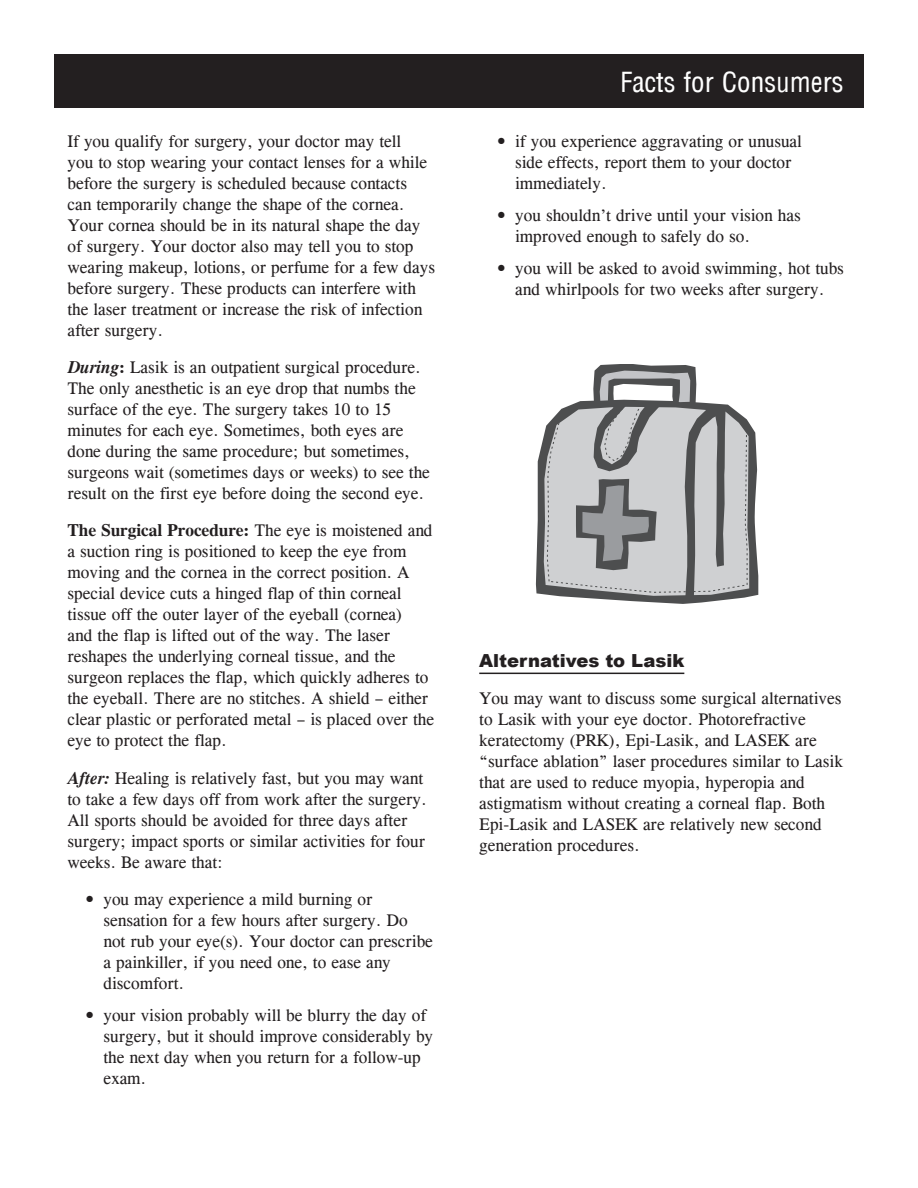
<style>
.page{position:relative;width:918px;height:1188px;background:#fff}
.page>*{position:absolute;margin:0;border:0;box-sizing:border-box;transform-origin:0 0}
.Page_Header{font:condensed 27px "Arena";color:#fff}
.Head_A{font:900 18px "Arial";color:#231f20}
.Body_Text{font:17.25px/21px "CG Times";color:#231f20}
.Bullet{font:17.25px/21px "CG Times";color:#231f20}
.s1{font-weight:700;font-style:italic}
.s2{font-weight:700}
</style>
<div class="page">
<div style="left:55px;top:55px;width:808px;height:52px;background:#231f20"></div>
<div style="left:54px;top:54px;width:810px;height:54px;border:2px solid #231f20"></div>
<hr style="left:479px;top:673px;width:205px;height:1px;background:#231f20">
<svg style="left:536px;top:423px;width:222px;height:181px;fill:#4d4e4f"></svg>
<svg style="left:544px;top:364px;width:205px;height:233px;background:#b3b4b5"></svg>
<p class="Body_Text" style="left:68px;top:131px;width:369px">If you qualify for surgery, your doctor may tell<br>you to stop wearing your contact lenses for a while before the surgery is scheduled because contacts can temporarily change the shape of the cornea.<br>Your cornea should be in its natural shape the day of surgery. Your doctor also may tell you to stop wearing makeup, lotions, or perfume for a few days before surgery. These products can interfere with the laser treatment or increase the risk of infection after surgery.</p>
<p class="Body_Text" style="left:68px;top:357px;width:364px"><span class="s1">During</span><span class="s2">:</span> Lasik is an outpatient surgical procedure.<br>The only anesthetic is an eye drop that numbs the surface of the eye. The surgery takes 10 to 15 minutes for each eye. Sometimes, both eyes are done during the same procedure; but sometimes, surgeons wait (sometimes days or weeks) to see the result on the first eye before doing the second eye.</p>
<p class="Body_Text" style="left:68px;top:520px;width:368px"><span class="s2">The Surgical Procedure:</span> The eye is moistened and a suction ring is positioned to keep the eye from moving and the cornea in the correct position. A special device cuts a hinged flap of thin corneal tissue off the outer layer of the eyeball (cornea)<br>and the flap is lifted out of the way. The laser reshapes the underlying corneal tissue, and the surgeon replaces the flap, which quickly adheres to the eyeball. There are no stitches. A shield – either clear plastic or perforated metal – is placed over the eye to protect the flap.</p>
<p class="Body_Text" style="left:68px;top:767px;width:361px"><span class="s1">After:</span> Healing is relatively fast, but you may want to take a few days off from work after the surgery.<br>All sports should be avoided for three days after surgery; impact sports or similar activities for four weeks. Be aware that:</p>
<p class="Bullet" style="left:103px;top:889px;width:331px;text-indent:-18px">• you may experience a mild burning or sensation for a few hours after surgery. Do not rub your eye(s). Your doctor can prescribe a painkiller, if you need one, to ease any discomfort.</p>
<p class="Bullet" style="left:103px;top:1004px;width:331px;text-indent:-18px">• your vision probably will be blurry the day of surgery, but it should improve considerably by the next day when you return for a follow-up exam.</p>
<p class="Page_Header" style="left:621px;top:70px;width:225px">Facts for Consumers</p>
<p class="Bullet" style="left:515px;top:131px;width:288px;text-indent:-18px">• if you experience aggravating or unusual side effects, report them to your doctor immediately.</p>
<p class="Bullet" style="left:515px;top:205px;width:287px;text-indent:-18px">• you shouldn’t drive until your vision has improved enough to safely do so.</p>
<p class="Bullet" style="left:497px;top:257px;width:348px;text-align:center">• you will be asked to avoid swimming, hot tubs and whirlpools for two weeks after surgery.</p>
<p class="Head_A" style="left:479px;top:648px;width:207px">Alternatives to Lasik</p>
<p class="Body_Text" style="left:479px;top:688px;width:365px">You may want to discuss some surgical alternatives to Lasik with your eye doctor. Photorefractive keratectomy (PRK), Epi-Lasik, and LASEK are “surface ablation” laser procedures similar to Lasik that are used to reduce myopia, hyperopia and astigmatism without creating a corneal flap. Both Epi-Lasik and LASEK are relatively new second generation procedures.</p>
</div>
